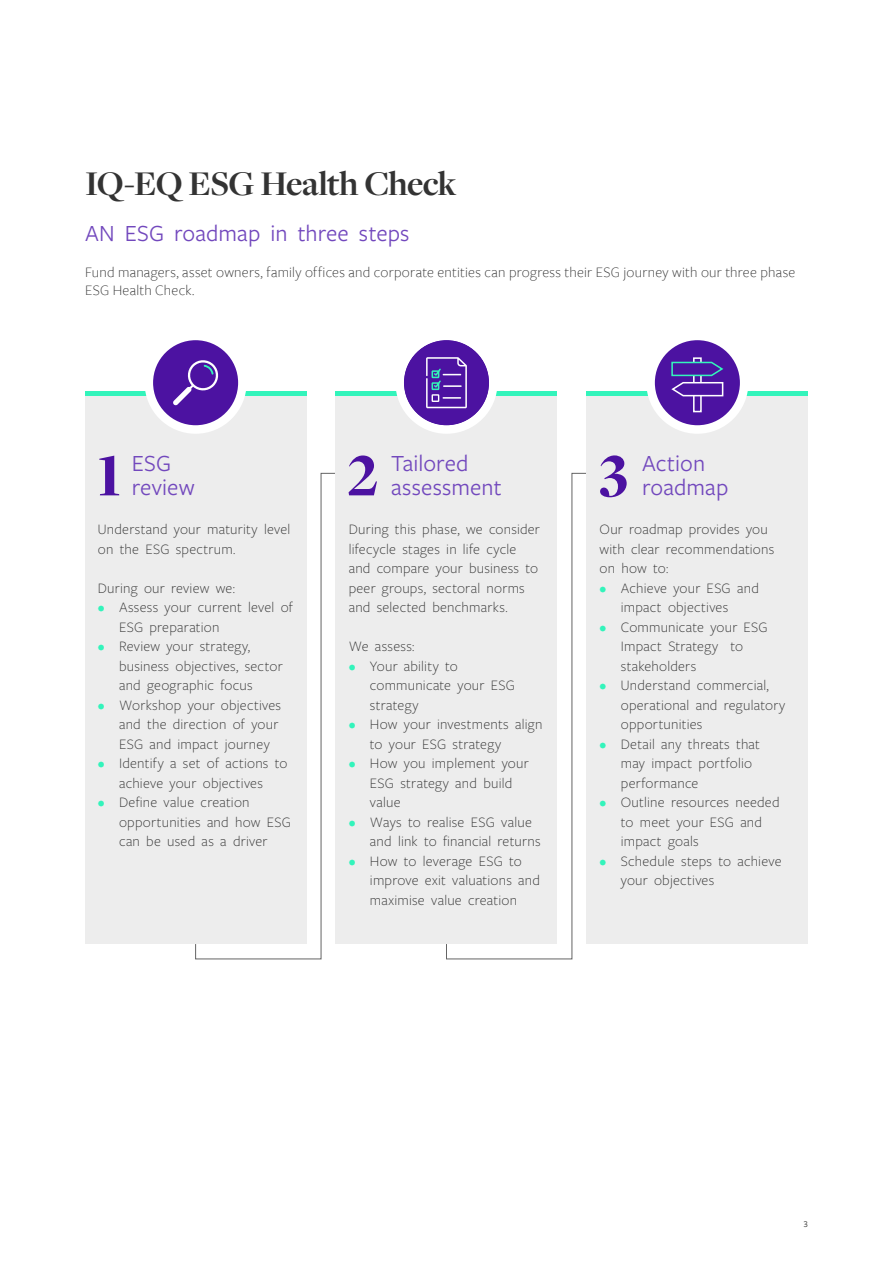
<style>
.page{position:relative;width:893px;height:1263px;background:#fff}
.page>*{position:absolute;margin:0;border:0;box-sizing:border-box;transform-origin:0 0}
.t1{font:900 62.4px "Freight Disp Pro";color:#4c12a1}
.t2{font:700 36px "Freight Disp Pro";letter-spacing:-.02em;color:#333}
.t3{font:24px/24px "Freight Sans Pro";letter-spacing:.005em;color:#7248bd}
.t4{font:300 15px/19.5px "Freight Sans Pro";letter-spacing:.015em;color:#333}
.t5{font:300 15px/18px "Freight Sans";letter-spacing:.015em;color:#333}
.t6{font:9px "Freight Sans Pro";color:#1d1d1b}
.s1{color:#33f4bb}
</style>
<div class="page">
<svg style="left:446px;top:473px;width:141px;height:487px"></svg>
<svg style="left:195px;top:473px;width:141px;height:487px"></svg>
<div style="left:85px;top:391px;width:221px;height:553px;background:#ededed"></div>
<div style="left:336px;top:391px;width:221px;height:553px;background:#ededed"></div>
<div style="left:587px;top:391px;width:221px;height:553px;background:#ededed"></div>
<hr style="left:85px;top:391px;width:221px;height:4px;background:#33f4bb">
<hr style="left:336px;top:391px;width:221px;height:4px;background:#33f4bb">
<div style="left:587px;top:391px;width:221px;height:5px;background:#33f4bb"></div>
<div style="left:145px;top:332px;width:102px;height:102px;background:#fff;border-radius:50%"></div>
<div style="left:153px;top:340px;width:85px;height:85px;background:#4c12a1;border-radius:50%"></div>
<svg style="left:158px;top:345px;width:75px;height:75px"></svg>
<div style="left:395px;top:332px;width:102px;height:102px;background:#fff;border-radius:50%"></div>
<div style="left:404px;top:340px;width:85px;height:85px;background:#4c12a1;border-radius:50%"></div>
<svg style="left:426px;top:357px;width:41px;height:51px"></svg>
<div style="left:646px;top:332px;width:102px;height:102px;background:#fff;border-radius:50%"></div>
<div style="left:655px;top:340px;width:85px;height:85px;background:#4c12a1;border-radius:50%"></div>
<div style="left:693px;top:357px;width:9px;height:55px;border:2px solid #fff"></div>
<svg style="left:671px;top:361px;width:53px;height:36px"></svg>
<h2 class="t2" style="left:85px;top:159px;width:373px">IQ-EQ ESG Health Check</h2>
<h3 class="t3" style="left:85px;top:221px;width:326px">AN ESG roadmap in three steps</h3>
<p class="t5" style="left:85px;top:264px;width:712px">Fund managers, asset owners, family offices and corporate entities can progress their ESG journey with our three phase<br>ESG Health Check.</p>
<h1 class="t1" style="left:96px;top:434px;width:27px">1</h1>
<h3 class="t3" style="left:132px;top:451px;width:64px">ESG review</h3>
<p class="t4" style="left:98px;top:519px;width:194px">Understand your maturity level on the ESG spectrum.</p>
<p class="t4" style="left:98px;top:578px;width:139px">During our review we:</p>
<p class="t4" style="left:119px;top:597px;width:175px;text-indent:-21px"><span class="s1">•</span> Assess your current level of<br>ESG preparation</p>
<p class="t4" style="left:119px;top:636px;width:165px;text-indent:-21px"><span class="s1">•</span> Review your strategy, business objectives, sector and geographic focus</p>
<p class="t4" style="left:119px;top:695px;width:164px;text-indent:-21px"><span class="s1">•</span> Workshop your objectives and the direction of your<br>ESG and impact journey</p>
<p class="t4" style="left:98px;top:753px;width:191px;text-align:center"><span class="s1">•</span> Identify a set of actions to achieve your objectives</p>
<p class="t4" style="left:119px;top:792px;width:173px;text-indent:-21px"><span class="s1">•</span> Define value creation opportunities and how ESG can be used as a driver</p>
<h1 class="t1" style="left:347px;top:434px;width:33px">2</h1>
<h3 class="t3" style="left:391px;top:451px;width:112px">Tailored assessment</h3>
<p class="t4" style="left:349px;top:519px;width:193px">During this phase, we consider lifecycle stages in life cycle and compare your business to peer groups, sectoral norms and selected benchmarks.</p>
<p class="t4" style="left:349px;top:636px;width:67px">We assess:</p>
<p class="t4" style="left:370px;top:656px;width:146px;text-indent:-21px"><span class="s1">•</span> Your ability to communicate your ESG strategy</p>
<p class="t4" style="left:370px;top:714px;width:174px;text-indent:-21px"><span class="s1">•</span> How your investments align to your ESG strategy</p>
<p class="t4" style="left:370px;top:753px;width:160px;text-indent:-21px"><span class="s1">•</span> How you implement your<br>ESG strategy and build value</p>
<p class="t4" style="left:370px;top:812px;width:172px;text-indent:-21px"><span class="s1">•</span> Ways to realise ESG value and link to financial returns</p>
<p class="t4" style="left:370px;top:851px;width:172px;text-indent:-21px"><span class="s1">•</span> How to leverage ESG to improve exit valuations and maximise value creation</p>
<h1 class="t1" style="left:599px;top:434px;width:31px">3</h1>
<h3 class="t3" style="left:642px;top:451px;width:88px">Action roadmap</h3>
<p class="t4" style="left:600px;top:519px;width:176px">Our roadmap provides you with clear recommendations on how to:</p>
<p class="t4" style="left:621px;top:578px;width:140px;text-indent:-21px"><span class="s1">•</span> Achieve your ESG and impact objectives</p>
<p class="t4" style="left:621px;top:617px;width:148px;text-indent:-21px"><span class="s1">•</span> Communicate your ESG<br>Impact Strategy to stakeholders</p>
<p class="t4" style="left:621px;top:675px;width:166px;text-indent:-21px"><span class="s1">•</span> Understand commercial, operational and regulatory opportunities</p>
<p class="t4" style="left:621px;top:734px;width:141px;text-indent:-21px"><span class="s1">•</span> Detail any threats that may impact portfolio performance</p>
<p class="t4" style="left:621px;top:792px;width:160px;text-indent:-21px"><span class="s1">•</span> Outline resources needed to meet your ESG and impact goals</p>
<p class="t4" style="left:621px;top:851px;width:162px;text-indent:-21px"><span class="s1">•</span> Schedule steps to achieve your objectives</p>
<p class="t6" style="left:803px;top:1218px;width:6px">3</p>
</div>
